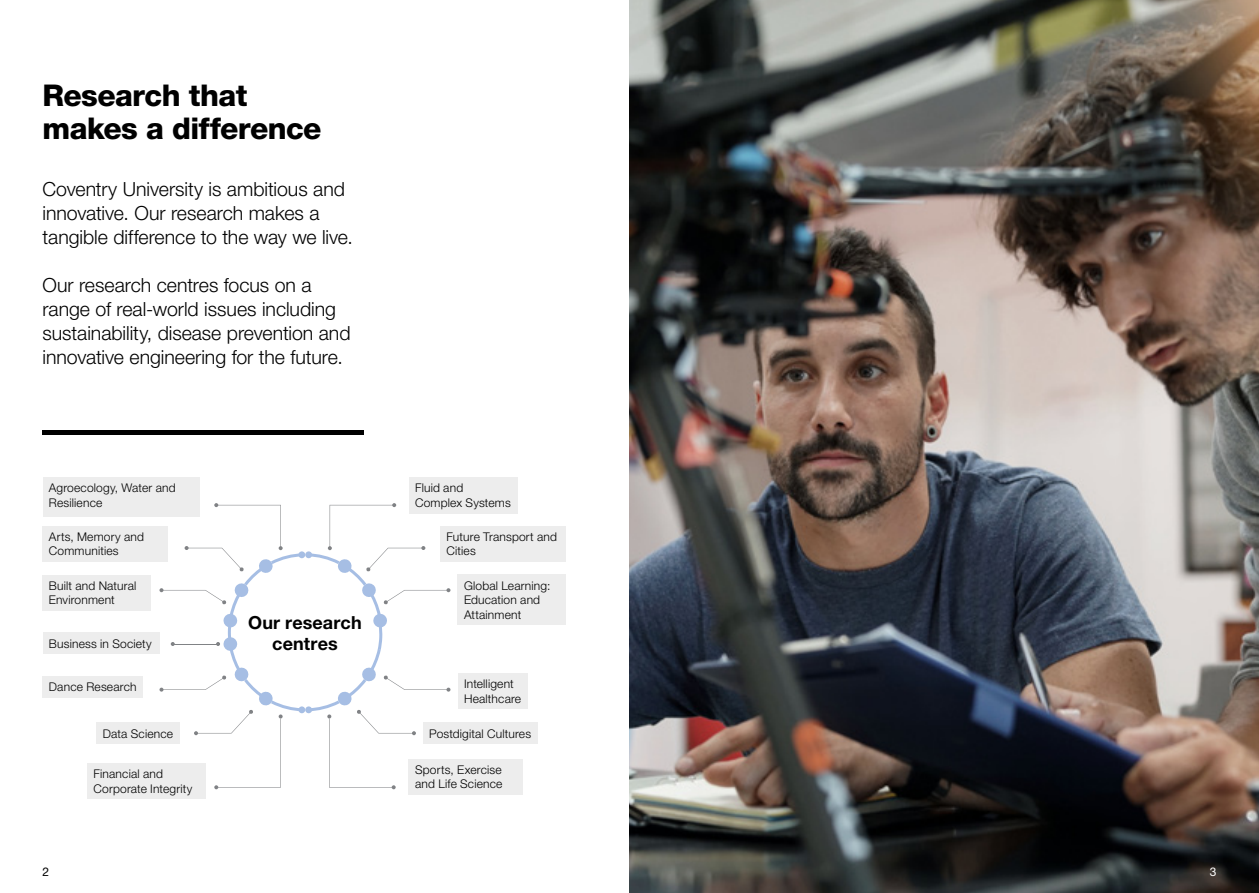
<style>
.page{position:relative;width:1259px;height:893px;background:#fff}
.page>*{position:absolute;margin:0;border:0;box-sizing:border-box;transform-origin:0 0}
.t1{font:800 30px/33px "Helvetica Neue LT Std";letter-spacing:-.02em;color:#000}
.t2{font:300 19.5px/24px "Helvetica Neue LT Std";letter-spacing:-.005em;color:#000}
.t3{font:700 18px/21px "Helvetica Neue LT Std";letter-spacing:.01em;color:#000;text-align:center}
.t4{font:300 12px/14.4px "Helvetica Neue LT Std";letter-spacing:.015em;color:#000}
.t5{font:12px "Helvetica Neue LT Std";color:#000}
.t6{font:12px "Helvetica Neue LT Std";color:#fff}
</style>
<div class="page">
<img style="left:629px;top:0;width:630px;height:893px">
<div style="left:43px;top:430px;width:321px;height:5px;background:#000"></div>
<svg style="left:159px;top:503px;width:291px;height:286px"></svg>
<div style="left:43px;top:477px;width:156px;height:40px;background:#ededed"></div>
<div style="left:409px;top:477px;width:108px;height:37px;background:#ededed"></div>
<div style="left:43px;top:526px;width:125px;height:36px;background:#ededed"></div>
<div style="left:440px;top:526px;width:126px;height:36px;background:#ededed"></div>
<div style="left:43px;top:575px;width:108px;height:36px;background:#ededed"></div>
<div style="left:458px;top:575px;width:108px;height:50px;background:#ededed"></div>
<div style="left:43px;top:676px;width:100px;height:22px;background:#ededed"></div>
<div style="left:423px;top:723px;width:114px;height:21px;background:#ededed"></div>
<div style="left:97px;top:723px;width:83px;height:21px;background:#ededed"></div>
<div style="left:409px;top:759px;width:114px;height:36px;background:#ededed"></div>
<div style="left:87px;top:763px;width:119px;height:36px;background:#ededed"></div>
<div style="left:43px;top:633px;width:116px;height:21px;background:#ededed"></div>
<div style="left:458px;top:673px;width:69px;height:36px;background:#ededed"></div>
<h1 class="t1" style="left:43px;top:79px;width:280px">Research that makes a difference</h1>
<h2 class="t2" style="left:43px;top:177px;width:312px">Coventry University is ambitious and innovative. Our research makes a tangible difference to the way we live.</h2>
<h2 class="t2" style="left:43px;top:273px;width:309px">Our research centres focus on a range of real-world issues including sustainability, disease prevention and innovative engineering for the future.</h2>
<p class="t4" style="left:49px;top:480px;width:128px">Agroecology, Water and<br>Resilience</p>
<p class="t4" style="left:415px;top:480px;width:97px">Fluid and<br>Complex Systems</p>
<p class="t4" style="left:49px;top:529px;width:97px">Arts, Memory and<br>Communities</p>
<p class="t4" style="left:446px;top:529px;width:112px">Future Transport and<br>Cities</p>
<p class="t4" style="left:49px;top:578px;width:89px">Built and Natural<br>Environment</p>
<p class="t4" style="left:464px;top:578px;width:88px">Global Learning:<br>Education and<br>Attainment</p>
<h3 class="t3" style="left:248px;top:611px;width:115px">Our research centres</h3>
<p class="t4" style="left:49px;top:636px;width:104px">Business in Society</p>
<p class="t4" style="left:464px;top:677px;width:59px">Intelligent<br>Healthcare</p>
<p class="t4" style="left:49px;top:679px;width:89px">Dance Research</p>
<p class="t4" style="left:103px;top:726px;width:72px">Data Science</p>
<p class="t4" style="left:429px;top:726px;width:103px">Postdigital Cultures</p>
<p class="t4" style="left:415px;top:762px;width:89px">Sports, Exercise and Life Science</p>
<p class="t4" style="left:94px;top:766px;width:100px">Financial and<br>Corporate Integrity</p>
<p class="t5" style="left:43px;top:865px;width:8px">2</p>
<p class="t6" style="left:1209px;top:865px;width:8px">3</p>
</div>
